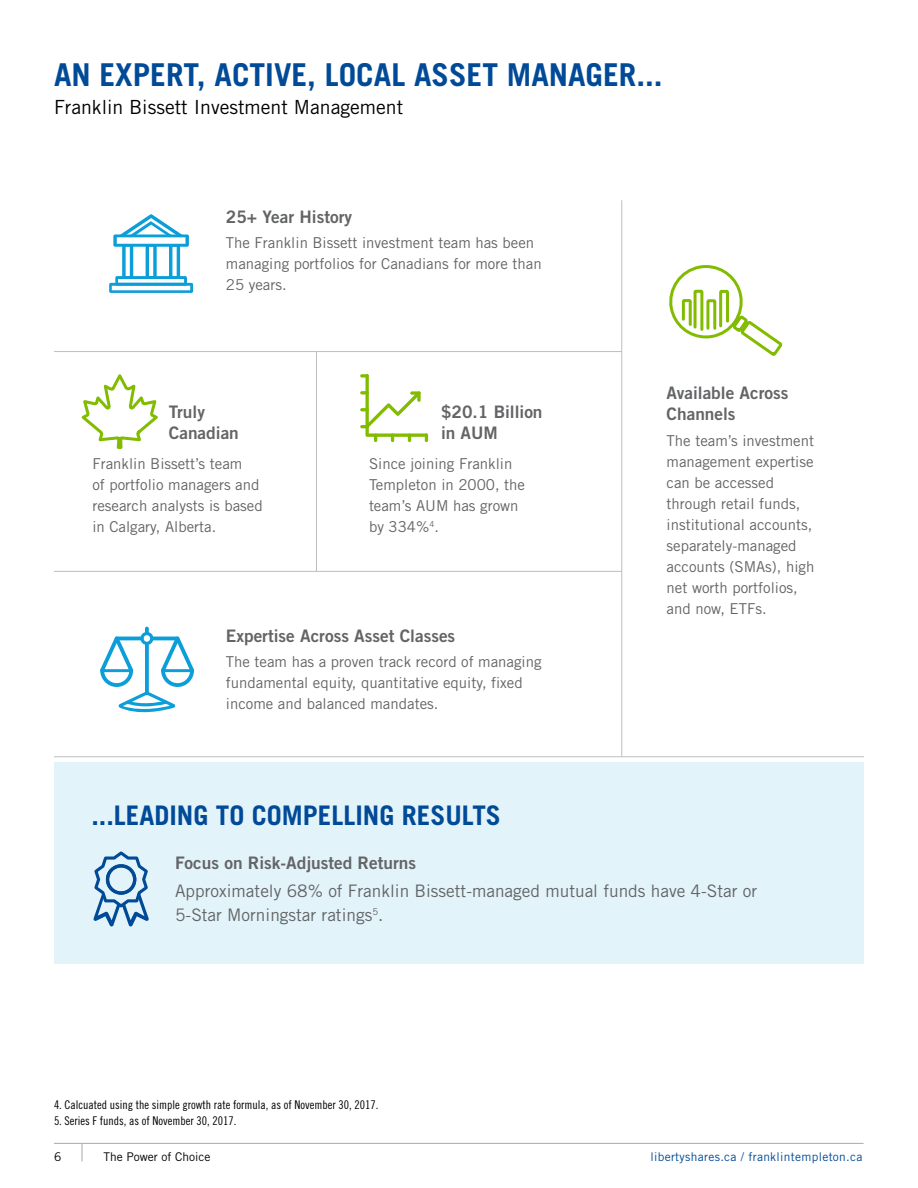
<style>
.page{position:relative;width:918px;height:1188px;background:#fff}
.page>*{position:absolute;margin:0;border:0;box-sizing:border-box;transform-origin:0 0}
.t1{font:700 31.5px "Trade Gothic LT Std";color:#004a97}
.t2{font:700 27px "Trade Gothic LT Std";color:#004a97}
.t3{font:19.5px "Trade Gothic LT Std";color:#000}
.t4{font:17.25px/21px "Trade Gothic LT Std Bd 2";color:#636466}
.t5{font:17.25px/24px "Trade Gothic LT Std";color:#636466}
.t6{font:15px/21px "Trade Gothic LT Std";color:#636466}
.t7{font:12px "Trade Gothic LT Std Cn 18";color:#000}
.t8{font:12px "Trade Gothic LT Std";letter-spacing:.025em;color:#004a97}
.t9{font:12px "Trade Gothic LT Std";color:#000}
</style>
<div class="page">
<hr style="left:54px;top:1143px;width:810px;height:1px;background:#a7a9ac">
<svg style="left:82px;top:1144px;width:1px;height:17px"></svg>
<div style="left:54px;top:762px;width:810px;height:201px;background:#e2f3fa"></div>
<hr style="left:54px;top:351px;width:568px;height:1px;background:#bcbec0">
<hr style="left:54px;top:571px;width:568px;height:1px;background:#bcbec0">
<hr style="left:54px;top:756px;width:810px;height:1px;background:#bcbec0">
<hr style="left:316px;top:352px;width:1px;height:219px;background:#bcbec0">
<hr style="left:621px;top:200px;width:1px;height:557px;background:#bcbec0">
<svg style="left:81px;top:374px;width:77px;height:75px"></svg>
<svg style="left:109px;top:214px;width:84px;height:79px"></svg>
<svg style="left:669px;top:265px;width:114px;height:91px"></svg>
<svg style="left:100px;top:627px;width:94px;height:85px"></svg>
<svg style="left:93px;top:851px;width:56px;height:75px"></svg>
<svg style="left:360px;top:374px;width:68px;height:68px"></svg>
<h1 class="t1" style="left:54px;top:55px;width:610px">AN EXPERT, ACTIVE, LOCAL ASSET MANAGER...</h1>
<h3 class="t3" style="left:54px;top:96px;width:351px">Franklin Bissett Investment Management</h3>
<p class="t4" style="left:226px;top:206px;width:128px">25+ Year History</p>
<p class="t6" style="left:226px;top:232px;width:317px">The Franklin Bissett investment team has been managing portfolios for Canadians for more than<br>25 years.</p>
<p class="t4" style="left:169px;top:401px;width:71px">Truly<br>Canadian</p>
<p class="t6" style="left:92px;top:453px;width:172px">Franklin Bissett’s team<br>of portfolio managers and research analysts is based in Calgary, Alberta.</p>
<p class="t4" style="left:441px;top:401px;width:103px">$20.1 Billion in AUM</p>
<p class="t6" style="left:369px;top:453px;width:158px">Since joining Franklin<br>Templeton in 2000, the team’s AUM has grown by 334%<sup>4</sup>.</p>
<p class="t4" style="left:226px;top:625px;width:231px">Expertise Across Asset Classes</p>
<p class="t6" style="left:226px;top:651px;width:317px">The team has a proven track record of managing fundamental equity, quantitative equity, fixed income and balanced mandates.</p>
<h2 class="t2" style="left:91px;top:799px;width:411px">...LEADING TO COMPELLING RESULTS</h2>
<p class="t4" style="left:667px;top:383px;width:123px">Available Across<br>Channels</p>
<p class="t6" style="left:667px;top:430px;width:149px">The team’s investment management expertise can be accessed through retail funds, institutional accounts, separately-managed accounts (SMAs), high net worth portfolios, and now, ETFs.</p>
<p class="t4" style="left:175px;top:852px;width:243px">Focus on Risk-Adjusted Returns</p>
<p class="t5" style="left:175px;top:879px;width:584px">Approximately 68% of Franklin Bissett-managed mutual funds have 4-Star or<br>5-Star Morningstar ratings<sup>5</sup>.</p>
<p class="t7" style="left:54px;top:1098px;width:326px">4. Calcuated using the simple growth rate formula, as of November 30, 2017.</p>
<p class="t7" style="left:54px;top:1114px;width:184px">5. Series F funds, as of November 30, 2017.</p>
<p class="t9" style="left:54px;top:1149px;width:9px">6</p>
<p class="t9" style="left:104px;top:1149px;width:108px">The Power of Choice</p>
<p class="t8" style="left:650px;top:1149px;width:214px">libertyshares.ca / franklintempleton.ca</p>
</div>
